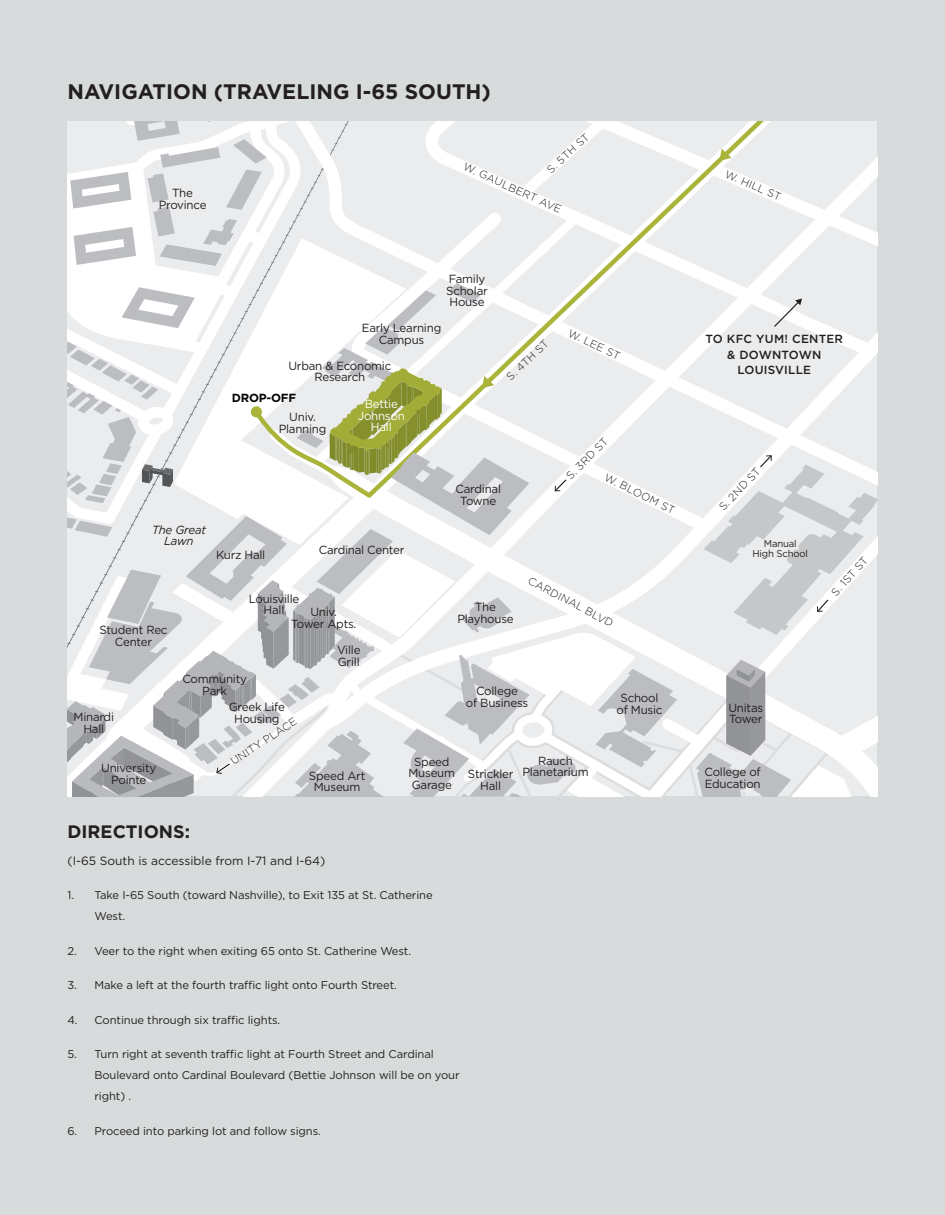
<style>
.page{position:relative;width:945px;height:1215px;background:#d7dbdc}
.page>*{position:absolute;margin:0;border:0;box-sizing:border-box;transform-origin:0 0}
.t1{font:700 21px "Gotham";color:#231f20}
.t2{font:700 18px "Gotham";color:#231f20}
.t3{font:12px "Gotham";color:#231f20}
.t4{font:11.7px/11.7px "Gotham";letter-spacing:-.02em;color:#211e1e;text-align:center}
.t5{font:500 11.7px/15.3px "Gotham";letter-spacing:.02em;color:#211e1e;text-align:center}
.t6{font:11.7px/11.7px "Gotham";letter-spacing:-.02em;color:#fff;text-align:center}
.t7{font:italic 11.7px/11.7px "Gotham";letter-spacing:-.025em;color:#211e1e;text-align:center}
.t8{font:700 11.7px "Gotham";letter-spacing:-.02em;color:#050504}
.t9{font:11.25px/21px "Gotham";letter-spacing:-.01em;color:#231f20}
.t10{font:300 10.8px "Gotham";color:#211e1e}
.t11{font:9.75px/10.8px "Gotham";letter-spacing:-.02em;color:#211e1e;text-align:center}
</style>
<div class="page">
<svg style="left:68px;top:122px;width:810px;height:674px;background:#e7e8e7"></svg>
<p class="t1" style="left:68px;top:78px;width:425px">NAVIGATION (TRAVELING I-65 SOUTH)</p>
<p class="t4" style="left:159px;top:187px;width:49px">The<br>Province</p>
<p class="t10" style="left:544px;top:166px;width:54px;rotate:-42deg">S. 5TH ST</p>
<p class="t10" style="left:467px;top:160px;width:108px;rotate:24deg">W. GAULBERT AVE</p>
<p class="t10" style="left:728px;top:167px;width:61px;rotate:23deg">W. HILL ST</p>
<p class="t7" style="left:152px;top:523px;width:55px">The Great<br>Lawn</p>
<p class="t4" style="left:99px;top:624px;width:70px">Student Rec<br>Center</p>
<p class="t4" style="left:446px;top:273px;width:43px;text-align:left">Family<br>Scholar<br>House</p>
<p class="t4" style="left:362px;top:322px;width:81px">Early Learning<br>Campus</p>
<p class="t4" style="left:288px;top:359px;width:104px">Urban &amp; Economic<br>Research</p>
<p class="t8" style="left:232px;top:390px;width:66px">DROP-OFF</p>
<p class="t4" style="left:279px;top:411px;width:49px">Univ.<br>Planning</p>
<p class="t6" style="left:358px;top:398px;width:48px">Bettie<br>Johnson<br>Hall</p>
<p class="t10" style="left:504px;top:373px;width:55px;rotate:-44deg">S. 4TH ST</p>
<p class="t4" style="left:216px;top:549px;width:51px">Kurz Hall</p>
<p class="t4" style="left:319px;top:543px;width:87px">Cardinal Center</p>
<p class="t4" style="left:456px;top:483px;width:47px">Cardinal<br>Towne</p>
<p class="t10" style="left:572px;top:326px;width:58px;rotate:25deg">W. LEE ST</p>
<p class="t10" style="left:563px;top:473px;width:56px;rotate:-46deg">S. 3RD ST</p>
<p class="t10" style="left:609px;top:470px;width:79px;rotate:27deg">W. BLOOM ST</p>
<p class="t4" style="left:249px;top:592px;width:52px">Louisville<br>Hall</p>
<p class="t4" style="left:291px;top:606px;width:67px">Univ.<br>Tower Apts.</p>
<p class="t4" style="left:337px;top:644px;width:25px;text-align:left">Ville<br>Grill</p>
<p class="t4" style="left:457px;top:601px;width:58px">The<br>Playhouse</p>
<p class="t10" style="left:532px;top:573px;width:96px;rotate:28deg">CARDINAL BLVD</p>
<p class="t5" style="left:706px;top:331px;width:139px">TO KFC YUM! CENTER &amp; DOWNTOWN<br>LOUISVILLE</p>
<p class="t10" style="left:716px;top:504px;width:56px;rotate:-47deg">S. 2ND ST</p>
<p class="t11" style="left:753px;top:537px;width:57px">Manual<br>High School</p>
<p class="t10" style="left:828px;top:590px;width:50px;rotate:-48deg">S. 1ST ST</p>
<p class="t4" style="left:74px;top:711px;width:42px">Minardi<br>Hall</p>
<p class="t4" style="left:101px;top:762px;width:56px">University<br>Pointe</p>
<p class="t4" style="left:182px;top:673px;width:66px">Community<br>Park</p>
<p class="t4" style="left:229px;top:701px;width:58px">Greek Life<br>Housing</p>
<p class="t10" style="left:228px;top:756px;width:78px;rotate:-33deg">UNITY PLACE</p>
<p class="t4" style="left:309px;top:769px;width:58px">Speed Art<br>Museum</p>
<p class="t4" style="left:466px;top:685px;width:64px">College<br>of Business</p>
<p class="t4" style="left:409px;top:755px;width:48px">Speed<br>Museum<br>Garage</p>
<p class="t4" style="left:468px;top:768px;width:47px">Strickler<br>Hall</p>
<p class="t4" style="left:522px;top:754px;width:68px">Rauch<br>Planetarium</p>
<p class="t2" style="left:68px;top:820px;width:124px">DIRECTIONS:</p>
<p class="t3" style="left:68px;top:853px;width:260px">(I-65 South is accessible from I-71 and I-64)</p>
<p class="t9" style="left:94px;top:885px;width:340px;text-indent:-27px">1. Take I-65 South (toward Nashville), to Exit 135 at St. Catherine<br>West.</p>
<p class="t9" style="left:68px;top:940px;width:345px">2. Veer to the right when exiting 65 onto St. Catherine West.</p>
<p class="t9" style="left:68px;top:975px;width:331px">3. Make a left at the fourth trafc light onto Fourth Street.</p>
<p class="t9" style="left:68px;top:1009px;width:214px">4. Continue through six trafc lights.</p>
<p class="t9" style="left:94px;top:1044px;width:367px;text-indent:-27px">5. Turn right at seventh trafc light at Fourth Street and Cardinal<br>Boulevard onto Cardinal Boulevard (Bettie Johnson will be on your right) .</p>
<p class="t9" style="left:68px;top:1120px;width:255px">6. Proceed into parking lot and follow signs.</p>
<p class="t4" style="left:616px;top:692px;width:47px">School of Music</p>
<p class="t4" style="left:728px;top:701px;width:36px;text-align:left">Unitas<br>Tower</p>
<p class="t4" style="left:705px;top:766px;width:58px;text-align:left">College of<br>Education</p>
</div>
